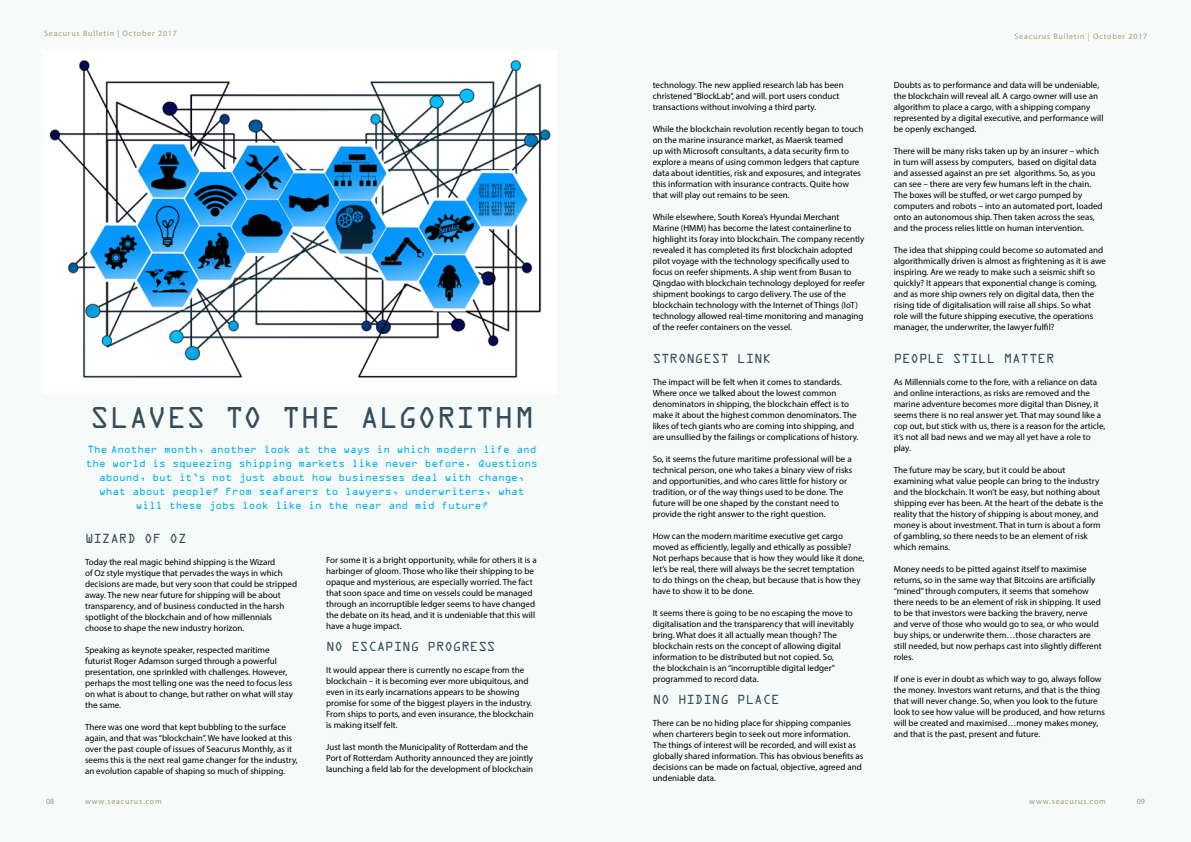
<style>
.page{position:relative;width:1191px;height:842px;background:#f6fbfa}
.page>*{position:absolute;margin:0;border:0;box-sizing:border-box;transform-origin:0 0}
.t1{font:32px "OCRA Extended";letter-spacing:-.01em;color:#344d5c}
.t2{font:14px "OCRA Extended";color:#344d5c}
.t3{font:11px/14px "OCRA Extended";color:#00aeef;text-align:center}
.t4{font:9px/11px "Myriad Pro";color:#000}
.t5{font:8px "Myriad Pro";letter-spacing:.1em;color:#a69976}
</style>
<div class="page">
<img style="left:49px;top:60px;width:502px;height:318px">
<p class="t5" style="left:44px;top:28px;width:134px">Seacurus Bulletin | October 2017</p>
<p class="t5" style="left:1014px;top:31px;width:134px">Seacurus Bulletin | October 2017</p>
<h1 class="t1" style="left:90px;top:401px;width:445px">SLAVES TO THE ALGORITHM</h1>
<p class="t3" style="left:86px;top:442px;width:453px">The Another month, another look at the ways in which modern life and the world is squeezing shipping markets like never before. Questions abound, but it’s not just about how businesses deal with change, what about people? From seafarers to lawyers, underwriters, what will these jobs look like in the near and mid future?</p>
<h2 class="t2" style="left:85px;top:531px;width:103px">WIZARD OF OZ</h2>
<p class="t4" style="left:85px;top:556px;width:214px">Today the real magic behind shipping is the Wizard<br>of Oz style mystique that pervades the ways in which decisions are made, but very soon that could be stripped away. The new near future for shipping will be about transparency, and of business conducted in the harsh spotlight of the blockchain and of how millennials choose to shape the new industry horizon.</p>
<p class="t4" style="left:85px;top:644px;width:209px">Speaking as keynote speaker, respected maritime futurist Roger Adamson surged through a powerful presentation, one sprinkled with challenges. However, perhaps the most telling one was the need to focus less on what is about to change, but rather on what will stay the same.</p>
<p class="t4" style="left:85px;top:721px;width:214px">There was one word that kept bubbling to the surface again, and that was “blockchain”. We have looked at this over the past couple of issues of Seacurus Monthly, as it seems this is the next real game changer for the industry, an evolution capable of shaping so much of shipping.</p>
<p class="t4" style="left:326px;top:554px;width:212px">For some it is a bright opportunity, while for others it is a harbinger of gloom. Those who like their shipping to be opaque and mysterious, are especially worried. The fact that soon space and time on vessels could be managed through an incorruptible ledger seems to have changed the debate on its head, and it is undeniable that this will have a huge impact.</p>
<h2 class="t2" style="left:326px;top:638px;width:171px">NO ESCAPING PROGRESS</h2>
<p class="t4" style="left:326px;top:664px;width:209px">It would appear there is currently no escape from the blockchain – it is becoming ever more ubiquitous, and even in its early incarnations appears to be showing promise for some of the biggest players in the industry.<br>From ships to ports, and even insurance, the blockchain is making itself felt.</p>
<p class="t4" style="left:326px;top:741px;width:208px">Just last month the Municipality of Rotterdam and the<br>Port of Rotterdam Authority announced they are jointly launching a field lab for the development of blockchain</p>
<p class="t4" style="left:652px;top:79px;width:192px">technology. The new applied research lab has been christened “BlockLab”, and will. port users conduct transactions without involving a third party.</p>
<p class="t4" style="left:652px;top:123px;width:212px">While the blockchain revolution recently began to touch on the marine insurance market, as Maersk teamed<br>up with Microsoft consultants, a data security firm to explore a means of using common ledgers that capture data about identities, risk and exposures, and integrates this information with insurance contracts. Quite how that will play out remains to be seen.</p>
<p class="t4" style="left:652px;top:211px;width:214px">While elsewhere, South Korea’s Hyundai Merchant Marine (HMM) has become the latest containerline to highlight its foray into blockchain. The company recently revealed it has completed its first blockchain adopted pilot voyage with the technology specifically used to focus on reefer shipments. A ship went from Busan to Qingdao with blockchain technology deployed for reefer shipment bookings to cargo delivery. The use of the blockchain technology with the Internet of Things (IoT) technology allowed real-time monitoring and managing of the reefer containers on the vessel.</p>
<h2 class="t2" style="left:652px;top:351px;width:120px">STRONGEST LINK</h2>
<p class="t4" style="left:652px;top:376px;width:207px">The impact will be felt when it comes to standards.<br>Where once we talked about the lowest common denominators in shipping, the blockchain effect is to make it about the highest common denominators. The likes of tech giants who are coming into shipping, and are unsullied by the failings or complications of history.</p>
<p class="t4" style="left:652px;top:453px;width:201px">So, it seems the future maritime professional will be a technical person, one who takes a binary view of risks and opportunities, and who cares little for history or tradition, or of the way things used to be done. The future will be one shaped by the constant need to provide the right answer to the right question.</p>
<p class="t4" style="left:652px;top:530px;width:213px">How can the modern maritime executive get cargo moved as efficiently, legally and ethically as possible?<br>Not perhaps because that is how they would like it done, let’s be real, there will always be the secret temptation to do things on the cheap, but because that is how they have to show it to be done.</p>
<p class="t4" style="left:652px;top:607px;width:203px">It seems there is going to be no escaping the move to digitalisation and the transparency that will inevitably bring. What does it all actually mean though? The blockchain rests on the concept of allowing digital information to be distributed but not copied. So,<br>the blockchain is an “incorruptible digital ledger” programmed to record data.</p>
<h2 class="t2" style="left:652px;top:692px;width:128px">NO HIDING PLACE</h2>
<p class="t4" style="left:652px;top:717px;width:212px">There can be no hiding place for shipping companies when charterers begin to seek out more information.<br>The things of interest will be recorded, and will exist as globally shared information. This has obvious benefits as decisions can be made on factual, objective, agreed and undeniable data.</p>
<p class="t4" style="left:893px;top:79px;width:211px">Doubts as to performance and data will be undeniable, the blockchain will reveal all. A cargo owner will use an algorithm to place a cargo, with a shipping company represented by a digital executive, and performance will be openly exchanged.</p>
<p class="t4" style="left:893px;top:145px;width:210px">There will be many risks taken up by an insurer – which in turn will assess by computers, based on digital data and assessed against an pre set algorithms. So, as you can see – there are very few humans left in the chain.<br>The boxes will be stuffed, or wet cargo pumped by computers and robots – into an automated port, loaded onto an autonomous ship. Then taken across the seas, and the process relies little on human intervention.</p>
<p class="t4" style="left:893px;top:244px;width:214px">The idea that shipping could become so automated and algorithmically driven is almost as frightening as it is awe inspiring. Are we ready to make such a seismic shift so quickly? It appears that exponential change is coming, and as more ship owners rely on digital data, then the rising tide of digitalisation will raise all ships. So what role will the future shipping executive, the operations manager, the underwriter, the lawyer fulfil?</p>
<h2 class="t2" style="left:893px;top:351px;width:162px">PEOPLE STILL MATTER</h2>
<p class="t4" style="left:893px;top:376px;width:213px">As Millennials come to the fore, with a reliance on data and online interactions, as risks are removed and the marine adventure becomes more digital than Disney, it seems there is no real answer yet. That may sound like a cop out, but stick with us, there is a reason for the article, it’s not all bad news and we may all yet have a role to play.</p>
<p class="t4" style="left:893px;top:464px;width:211px">The future may be scary, but it could be about examining what value people can bring to the industry and the blockchain. It won’t be easy, but nothing about shipping ever has been. At the heart of the debate is the reality that the history of shipping is about money, and money is about investment. That in turn is about a form of gambling, so there needs to be an element of risk which remains.</p>
<p class="t4" style="left:893px;top:563px;width:209px">Money needs to be pitted against itself to maximise returns, so in the same way that Bitcoins are artificially “mined” through computers, it seems that somehow there needs to be an element of risk in shipping. It used to be that investors were backing the bravery, nerve and verve of those who would go to sea, or who would buy ships, or underwrite them…those characters are still needed, but now perhaps cast into slightly different roles.</p>
<p class="t4" style="left:893px;top:673px;width:213px">If one is ever in doubt as which way to go, always follow the money. Investors want returns, and that is the thing that will never change. So, when you look to the future look to see how value will be produced, and how returns will be created and maximised…money makes money, and that is the past, present and future.</p>
<p class="t5" style="left:46px;top:796px;width:10px">08</p>
<p class="t5" style="left:85px;top:796px;width:78px">www.seacurus.com</p>
<p class="t5" style="left:1029px;top:796px;width:78px">www.seacurus.com</p>
<p class="t5" style="left:1136px;top:796px;width:10px">09</p>
</div>
